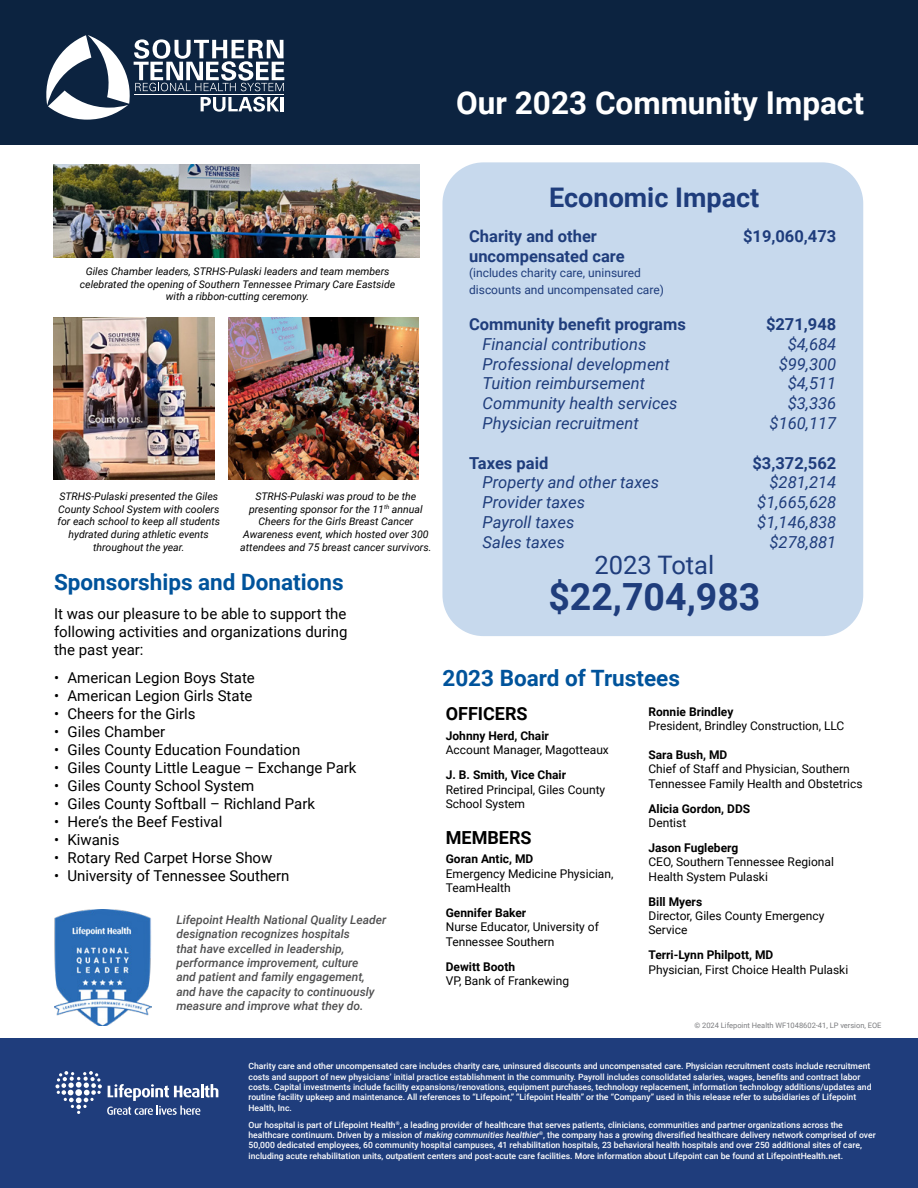
<style>
.page{position:relative;width:918px;height:1188px;background:#fff}
.page>*{position:absolute;margin:0;border:0;box-sizing:border-box;transform-origin:0 0}
.t1{font:700 37.5px "Roboto";color:#1f3d7c}
.t2{font:700 31.5px "Roboto";color:#fff}
.t3{font:700 27px "Roboto";color:#1f3d7c}
.t4{font:25.5px "Roboto";color:#1f3d7c}
.t5{font:700 22.5px "Roboto";color:#00539b}
.t6{font:700 18px "Roboto";color:#000}
.t7{font:italic 16.5px "Roboto";color:#1f3d7c}
.t8{font:700 16.5px "Roboto";color:#1f3d7c}
.t9{font:15px/18px "Roboto";color:#000;text-align:justify}
.t10{font:12px/14.4px "Roboto";color:#000}
.t11{font:italic 500 12px/14.4px "Roboto";color:#4f4f50}
.t12{font:700 12px "Roboto";color:#000}
.t13{font:12px/16.5px "Roboto";color:#1f3d7c}
.t14{font:italic 10.5px/12.6px "Roboto";color:#000;text-align:center}
.t15{font:500 8.7px/10.4px "Roboto";color:#fff}
.t16{font:7.5px "Roboto";color:#7b7c7f}
.s1{font-style:italic}
</style>
<div class="page">
<img style="left:54px;top:317px;width:160px;height:162px">
<img style="left:229px;top:318px;width:189px;height:162px">
<img style="left:54px;top:164px;width:366px;height:93px">
<div style="left:0;top:0;width:918px;height:144px;background:#0c2340"></div>
<div style="left:442px;top:162px;width:421px;height:474px;background:#c7d9ed;border-radius:41px"></div>
<div style="left:0;top:1039px;width:918px;height:149px;background:#1f3d7c"></div>
<svg style="left:55px;top:1071px;width:163px;height:44px"></svg>
<svg style="left:46px;top:35px;width:238px;height:85px"></svg>
<hr style="left:280px;top:97px;width:3px;height:14px;background:#fff">
<img style="left:54px;top:910px;width:97px;height:116px">
<h2 class="t2" style="left:456px;top:80px;width:409px">Our 2023 Community Impact</h2>
<p class="t14" style="left:80px;top:265px;width:317px">Giles Chamber leaders, STRHS-Pulaski leaders and team members celebrated the opening of Southern Tennessee Primary Care Eastside with a ribbon-cutting ceremony.</p>
<p class="t14" style="left:58px;top:490px;width:164px">STRHS-Pulaski presented the Giles<br>County School System with coolers for each school to keep all students hydrated during athletic events throughout the year.</p>
<p class="t14" style="left:240px;top:490px;width:193px">STRHS-Pulaski was proud to be the presenting sponsor for the 11<sup>th</sup> annual Cheers for the Girls Breast Cancer Awareness event, which hosted over 300 attendees and 75 breast cancer survivors.</p>
<h3 class="t5" style="left:54px;top:566px;width:291px">Sponsorships and Donations</h3>
<h3 class="t9" style="left:54px;top:604px;width:295px">It was our pleasure to be able to support the following activities and organizations during the past year:</h3>
<h3 class="t9" style="left:54px;top:668px;width:202px">• American Legion Boys State</h3>
<h3 class="t9" style="left:54px;top:686px;width:200px">• American Legion Girls State</h3>
<h3 class="t9" style="left:54px;top:704px;width:143px">• Cheers for the Girls</h3>
<h3 class="t9" style="left:54px;top:722px;width:113px">• Giles Chamber</h3>
<h3 class="t9" style="left:54px;top:740px;width:248px">• Giles County Education Foundation</h3>
<h3 class="t9" style="left:54px;top:758px;width:304px">• Giles County Little League – Exchange Park</h3>
<h3 class="t9" style="left:54px;top:776px;width:202px">• Giles County School System</h3>
<h3 class="t9" style="left:54px;top:794px;width:263px">• Giles County Softball – Richland Park</h3>
<h3 class="t9" style="left:54px;top:812px;width:170px">• Here’s the Beef Festival</h3>
<h3 class="t9" style="left:54px;top:830px;width:67px">• Kiwanis</h3>
<h3 class="t9" style="left:54px;top:848px;width:220px">• Rotary Red Carpet Horse Show</h3>
<h3 class="t9" style="left:54px;top:866px;width:237px">• University of Tennessee Southern</h3>
<p class="t11" style="left:176px;top:912px;width:211px">Lifepoint Health National Quality Leader designation recognizes hospitals<br>that have excelled in leadership, performance improvement, culture<br>and patient and family engagement, and have the capacity to continuously measure and improve what they do.</p>
<h3 class="t3" style="left:549px;top:179px;width:212px">Economic Impact</h3>
<h3 class="t8" style="left:469px;top:225px;width:129px">Charity and other</h3>
<h3 class="t8" style="left:743px;top:225px;width:95px">$19,060,473</h3>
<h3 class="t8" style="left:469px;top:245px;width:157px">uncompensated care</h3>
<h3 class="t13" style="left:469px;top:264px;width:196px">(includes charity care, uninsured discounts and uncompensated care)</h3>
<h3 class="t8" style="left:469px;top:313px;width:218px">Community benefit programs</h3>
<h3 class="t8" style="left:766px;top:313px;width:72px">$271,948</h3>
<h3 class="t7" style="left:483px;top:332px;width:165px">Financial contributions</h3>
<h3 class="t7" style="left:788px;top:332px;width:50px">$4,684</h3>
<h3 class="t7" style="left:483px;top:352px;width:189px">Professional development</h3>
<h3 class="t7" style="left:779px;top:352px;width:59px">$99,300</h3>
<h3 class="t7" style="left:483px;top:372px;width:164px">Tuition reimbursement</h3>
<h3 class="t7" style="left:788px;top:372px;width:50px">$4,511</h3>
<h3 class="t7" style="left:483px;top:392px;width:196px">Community health services</h3>
<h3 class="t7" style="left:788px;top:392px;width:50px">$3,336</h3>
<h3 class="t7" style="left:483px;top:412px;width:158px">Physician recruitment</h3>
<h3 class="t7" style="left:770px;top:412px;width:68px">$160,117</h3>
<h3 class="t8" style="left:469px;top:451px;width:81px">Taxes paid</h3>
<h3 class="t8" style="left:753px;top:451px;width:85px">$3,372,562</h3>
<h3 class="t7" style="left:483px;top:471px;width:178px">Property and other taxes</h3>
<h3 class="t7" style="left:770px;top:471px;width:68px">$281,214</h3>
<h3 class="t7" style="left:483px;top:491px;width:104px">Provider taxes</h3>
<h3 class="t7" style="left:757px;top:491px;width:81px">$1,665,628</h3>
<h3 class="t7" style="left:483px;top:511px;width:93px">Payroll taxes</h3>
<h3 class="t7" style="left:757px;top:511px;width:81px">$1,146,838</h3>
<h3 class="t7" style="left:483px;top:530px;width:84px">Sales taxes</h3>
<h3 class="t7" style="left:770px;top:530px;width:68px">$278,881</h3>
<h3 class="t4" style="left:594px;top:547px;width:122px">2023 Total</h3>
<h1 class="t1" style="left:548px;top:571px;width:214px">$22,704,983</h1>
<h3 class="t5" style="left:442px;top:662px;width:239px">2023 Board of Trustees</h3>
<h3 class="t6" style="left:446px;top:701px;width:83px">OFFICERS</h3>
<h3 class="t12" style="left:446px;top:727px;width:105px">Johnny Herd, Chair</h3>
<h3 class="t10" style="left:446px;top:743px;width:165px">Account Manager, Magotteaux</h3>
<h3 class="t12" style="left:446px;top:767px;width:122px">J. B. Smith, Vice Chair</h3>
<h3 class="t10" style="left:446px;top:782px;width:161px">Retired Principal, Giles County<br>School System</h3>
<h3 class="t6" style="left:446px;top:825px;width:87px">MEMBERS</h3>
<h3 class="t12" style="left:446px;top:851px;width:89px">Goran Antic, MD</h3>
<h3 class="t10" style="left:446px;top:866px;width:169px">Emergency Medicine Physician,<br>TeamHealth</h3>
<h3 class="t12" style="left:446px;top:904px;width:82px">Gennifer Baker</h3>
<h3 class="t10" style="left:446px;top:920px;width:155px">Nurse Educator, University of<br>Tennessee Southern</h3>
<h3 class="t12" style="left:446px;top:958px;width:71px">Dewitt Booth</h3>
<h3 class="t10" style="left:446px;top:973px;width:125px">VP, Bank of Frankewing</h3>
<h3 class="t12" style="left:649px;top:703px;width:86px">Ronnie Brindley</h3>
<h3 class="t10" style="left:649px;top:718px;width:197px">President, Brindley Construction, LLC</h3>
<h3 class="t12" style="left:649px;top:746px;width:80px">Sara Bush, MD</h3>
<h3 class="t10" style="left:649px;top:761px;width:216px">Chief of Staff and Physician, Southern<br>Tennessee Family Health and Obstetrics</h3>
<h3 class="t12" style="left:649px;top:800px;width:103px">Alicia Gordon, DDS</h3>
<h3 class="t10" style="left:649px;top:815px;width:39px">Dentist</h3>
<h3 class="t12" style="left:649px;top:839px;width:91px">Jason Fugleberg</h3>
<h3 class="t10" style="left:649px;top:854px;width:187px">CEO, Southern Tennessee Regional<br>Health System Pulaski</h3>
<h3 class="t12" style="left:649px;top:893px;width:55px">Bill Myers</h3>
<h3 class="t10" style="left:649px;top:908px;width:177px">Director, Giles County Emergency<br>Service</h3>
<h3 class="t12" style="left:649px;top:947px;width:126px">Terri-Lynn Philpott, MD</h3>
<h3 class="t10" style="left:649px;top:962px;width:201px">Physician, First Choice Health Pulaski</h3>
<p class="t16" style="left:694px;top:1021px;width:189px">© 2024 Lifepoint Health WF1048602-41, LP version, EOE</p>
<p class="t15" style="left:249px;top:1061px;width:625px">Charity care and other uncompensated care includes charity care, uninsured discounts and uncompensated care. Physician recruitment costs include recruitment costs and support of new physicians’ initial practice establishment in the community. Payroll includes consolidated salaries, wages, benefits and contract labor costs. Capital investments include facility expansions/renovations, equipment purchases, technology replacement, information technology additions/updates and routine facility upkeep and maintenance. All references to “Lifepoint,” “Lifepoint Health” or the “Company” used in this release refer to subsidiaries of Lifepoint Health, Inc.</p>
<p class="t15" style="left:249px;top:1119px;width:629px">Our hospital is part of Lifepoint Health<sup>®</sup>, a leading provider of healthcare that serves patients, clinicians, communities and partner organizations across the healthcare continuum. Driven by a mission of <span class="s1">making communities healthier</span><sup>®</sup>, the company has a growing diversified healthcare delivery network comprised of over 50,000 dedicated employees, 60 community hospital campuses, 41 rehabilitation hospitals, 23 behavioral health hospitals and over 250 additional sites of care, including acute rehabilitation units, outpatient centers and post-acute care facilities. More information about Lifepoint can be found at LifepointHealth.net.</p>
</div>
